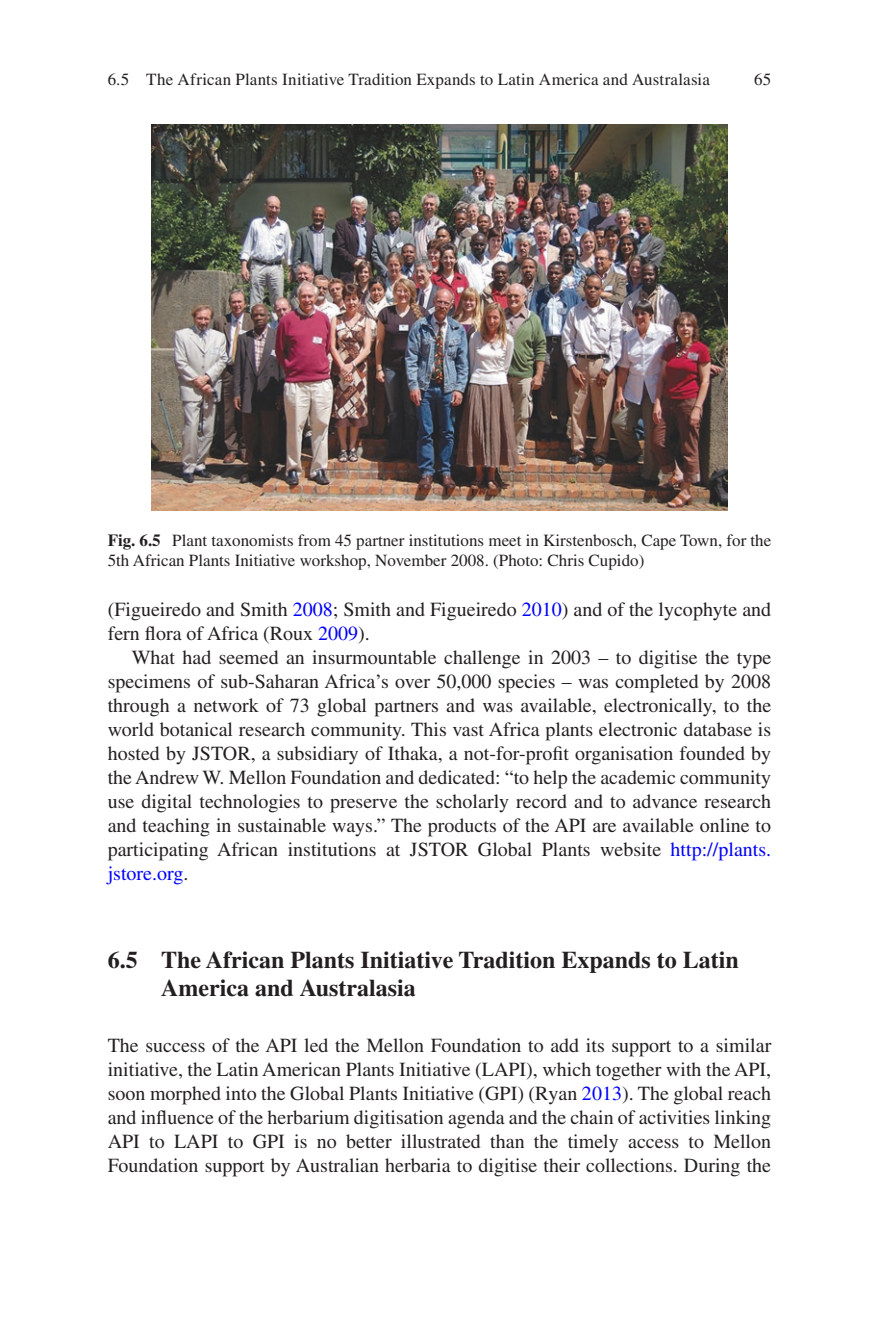
<style>
.page{position:relative;width:879px;height:1333px;background:#fff}
.page>*{position:absolute;margin:0;border:0;box-sizing:border-box;transform-origin:0 0}
._1_hd{font:700 24px/28px "Times LT Std";color:#231f20}
.Text{font:20px/24px "Times LT Std";color:#231f20}
.Text_flush{font:20px/24px "Times LT Std";color:#231f20;text-align:justify}
.t1{font:17px/20px "Times LT Std";color:#231f20}
.s1{font-weight:700}
.s2{color:#00f}
</style>
<div class="page">
<img style="left:151px;top:124px;width:576px;height:386px">
<p class="t1" style="left:108px;top:69px;width:604px">6.5 The African Plants Initiative Tradition Expands to Latin America and Australasia</p>
<p class="t1" style="left:754px;top:69px;width:18px">65</p>
<p class="t1" style="left:108px;top:530px;width:665px"><span class="s1">Fig. 6.5</span> Plant taxonomists from 45 partner institutions meet in Kirstenbosch, Cape Town, for the<br>5th African Plants Initiative workshop, November 2008. (Photo: Chris Cupido)</p>
<p class="Text" style="left:108px;top:597px;width:665px">(Figueiredo and Smith <span class="s2">2008</span>; Smith and Figueiredo <span class="s2">2010</span>) and of the lycophyte and fern flora of Africa (Roux <span class="s2">2009</span>).</p>
<p class="Text" style="left:108px;top:645px;width:665px;text-align:justify;text-indent:24px">What had seemed an insurmountable challenge in 2003 – to digitise the type specimens of sub-Saharan Africa’s over 50,000 species – was completed by 2008 through a network of 73 global partners and was available, electronically, to the world botanical research community. This vast Africa plants electronic database is hosted by JSTOR, a subsidiary of Ithaka, a not-for-profit organisation founded by the Andrew W. Mellon Foundation and dedicated: “to help the academic community use digital technologies to preserve the scholarly record and to advance research and teaching in sustainable ways.” The products of the API are available online to participating African institutions at JSTOR Global Plants website <span class="s2">http://plants. jstore.org</span>.</p>
<h2 class="_1_hd" style="left:161px;top:945px;width:579px;text-indent:-53px">6.5 The African Plants Initiative Tradition Expands to Latin<br>America and Australasia</h2>
<p class="Text_flush" style="left:108px;top:1033px;width:665px">The success of the API led the Mellon Foundation to add its support to a similar initiative, the Latin American Plants Initiative (LAPI), which together with the API, soon morphed into the Global Plants Initiative (GPI) (Ryan <span class="s2">2013</span>). The global reach and influence of the herbarium digitisation agenda and the chain of activities linking API to LAPI to GPI is no better illustrated than the timely access to Mellon Foundation support by Australian herbaria to digitise their collections. During the</p>
</div>
